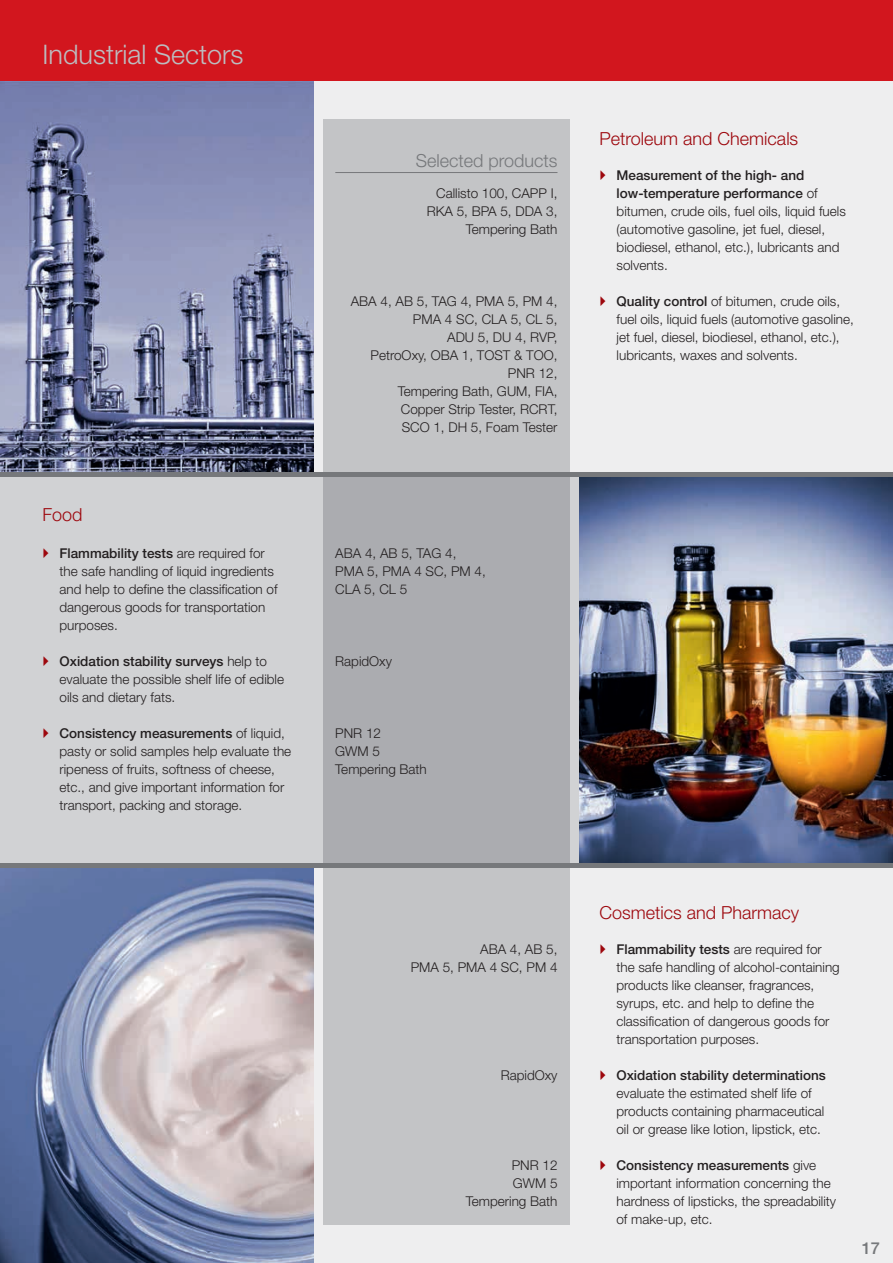
<style>
.page{position:relative;width:893px;height:1263px;background:#fff}
.page>*{position:absolute;margin:0;border:0;box-sizing:border-box;transform-origin:0 0}
.t1{font:300 27px "Helvetica Neue LT";color:#bcbdc0}
.t2{font:300 18px "Helvetica Neue LT";color:#9d070d}
.t3{font:300 18px "Helvetica Neue LT";color:#76787b}
.t4{font:500 16.5px "Helvetica Neue LT";color:#76787b}
.t5{font:300 13.5px/18px "Helvetica Neue CE";color:#231f20}
.t6{font:300 13.5px/18px "Helvetica Neue LT";color:#231f20;text-align:right}
.t7{font:500 13.5px "Helvetica Neue CE";color:#231f20}
.s1{font-weight:500}
</style>
<div class="page">
<img style="left:0;top:867px;width:315px;height:396px">
<img style="left:0;top:81px;width:315px;height:391px">
<img style="left:578px;top:476px;width:315px;height:387px">
<div style="left:0;top:0;width:893px;height:81px;background:#d2161e"></div>
<div style="left:315px;top:867px;width:578px;height:396px;background:#eeeeef"></div>
<div style="left:315px;top:81px;width:578px;height:391px;background:#eeeeef"></div>
<div style="left:0;top:473px;width:578px;height:392px;background:#d1d2d4"></div>
<svg style="left:323px;top:119px;width:247px;height:1106px;background:#babbbe"></svg>
<hr style="left:0;top:863px;width:893px;height:4px;background:#76787b">
<hr style="left:0;top:472px;width:893px;height:4px;background:#76787b">
<hr style="left:335px;top:172px;width:222px;height:1px;background:#76787b">
<h1 class="t1" style="left:43px;top:38px;width:203px">Industrial Sectors</h1>
<h2 class="t2" style="left:43px;top:503px;width:42px">Food</h2>
<p class="t5" style="left:60px;top:544px;width:220px"><span class="s1">Flammability tests</span> are required for the safe handling of liquid ingredients and help to define the classification of dangerous goods for transportation purposes.</p>
<p class="t5" style="left:60px;top:652px;width:226px"><span class="s1">Oxidation stability surveys</span> help to evaluate the possible shelf life of edible oils and dietary fats.</p>
<p class="t5" style="left:60px;top:724px;width:233px"><span class="s1">Consistency measurements</span> of liquid, pasty or solid samples help evaluate the ripeness of fruits, softness of cheese, etc., and give important information for transport, packing and storage.</p>
<h2 class="t3" style="left:416px;top:149px;width:143px">Selected products</h2>
<p class="t6" style="left:427px;top:184px;width:132px">Callisto 100, CAPP I,<br>RKA 5, BPA 5, DDA 3,<br>Tempering Bath</p>
<p class="t6" style="left:351px;top:292px;width:208px">ABA 4, AB 5, TAG 4, PMA 5, PM 4,<br>PMA 4 SC, CLA 5, CL 5,<br>ADU 5, DU 4, RVP,<br>PetroOxy, OBA 1, TOST &amp; TOO,<br>PNR 12,<br>Tempering Bath, GUM, FIA,<br>Copper Strip Tester, RCRT,<br>SCO 1, DH 5, Foam Tester</p>
<h2 class="t2" style="left:600px;top:128px;width:200px">Petroleum and Chemicals</h2>
<p class="t5" style="left:617px;top:166px;width:231px"><span class="s1">Measurement of the high- and low-temperature performance</span> of bitumen, crude oils, fuel oils, liquid fuels (automotive gasoline, jet fuel, diesel, biodiesel, ethanol, etc.), lubricants and solvents.</p>
<p class="t5" style="left:617px;top:292px;width:239px"><span class="s1">Quality control</span> of bitumen, crude oils, fuel oils, liquid fuels (automotive gasoline, jet fuel, diesel, biodiesel, ethanol, etc.), lubricants, waxes and solvents.</p>
<p class="t6" style="left:335px;top:544px;width:152px;text-align:left">ABA 4, AB 5, TAG 4,<br>PMA 5, PMA 4 SC, PM 4,<br>CLA 5, CL 5</p>
<p class="t6" style="left:335px;top:652px;width:58px">RapidOxy</p>
<p class="t6" style="left:335px;top:724px;width:93px;text-align:left">PNR 12<br>GWM 5<br>Tempering Bath</p>
<p class="t6" style="left:411px;top:940px;width:148px">ABA 4, AB 5,<br>PMA 5, PMA 4 SC, PM 4</p>
<p class="t6" style="left:501px;top:1066px;width:58px">RapidOxy</p>
<p class="t6" style="left:466px;top:1156px;width:93px">PNR 12<br>GWM 5<br>Tempering Bath</p>
<h2 class="t2" style="left:599px;top:901px;width:201px">Cosmetics and Pharmacy</h2>
<p class="t5" style="left:616px;top:940px;width:225px"><span class="s1">Flammability tests</span> are required for the safe handling of alcohol-containing products like cleanser, fragrances, syrups, etc. and help to define the classification of dangerous goods for transportation purposes.</p>
<p class="t7" style="left:616px;top:1067px;width:211px">Oxidation stability determinations</p>
<p class="t5" style="left:616px;top:1084px;width:209px">evaluate the estimated shelf life of products containing pharmaceutical oil or grease like lotion, lipstick, etc.</p>
<p class="t5" style="left:616px;top:1156px;width:221px"><span class="s1">Consistency measurements</span> give important information concerning the hardness of lipsticks, the spreadability of make-up, etc.</p>
<p class="t4" style="left:862px;top:1239px;width:20px">17</p>
</div>
